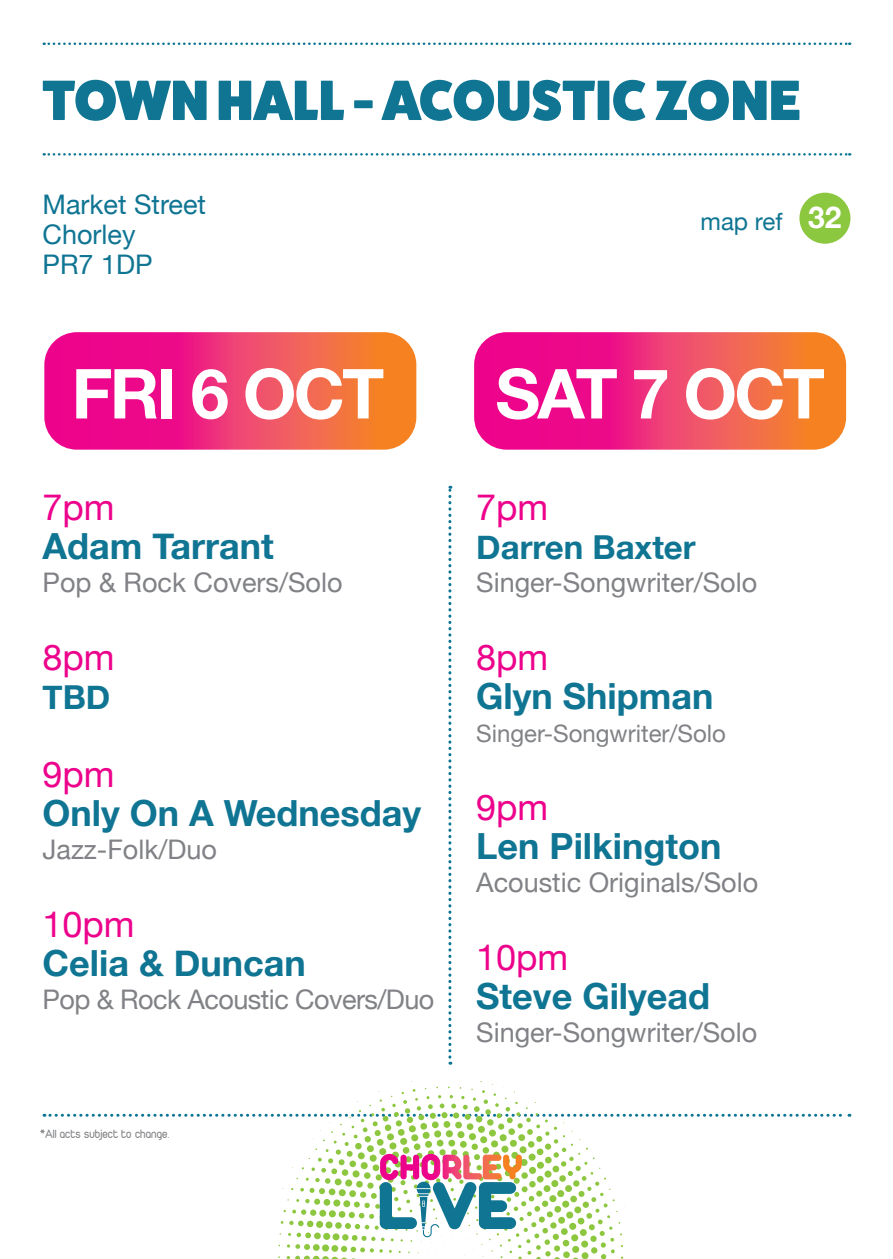
<style>
.page{position:relative;width:893px;height:1259px;background:#fff}
.page>*{position:absolute;margin:0;border:0;box-sizing:border-box;transform-origin:0 0}
.t1{font:700 69px "Helvetica Neue";letter-spacing:-.04em;color:#fff}
.t2{font:800 57px "Fat Frank";letter-spacing:.01em;color:#0f7593}
.t3{font:700 36px "Helvetica Neue";color:#0f7593}
.t4{font:36px "Helvetica Neue";color:#ed028c}
.t5{font:700 33px "Helvetica Neue";color:#0f7593}
.t6{font:27px "Helvetica Neue";color:#808285}
.t7{font:27px "Helvetica Neue";letter-spacing:-.02em;color:#808285}
.t8{font:27px/30px "Helvetica Neue";color:#0f7593}
.t9{font:24px "Helvetica Neue";color:#808285}
.t10{font:24px "Helvetica Neue";color:#0f7593}
.t11{font:12.6px "Duepuntozero";color:#808285}
.s1{font-weight:700;font-size:30px;color:#fff}
</style>
<div class="page">
<svg style="left:42px;top:330px;width:376px;height:122px;background:#ef3d6a"></svg>
<div style="left:40px;top:328px;width:381px;height:126px;border:4px solid #fff;border-radius:35px"></div>
<svg style="left:44px;top:153px;width:806px;height:3px"></svg>
<svg style="left:44px;top:43px;width:806px;height:2px"></svg>
<svg style="left:448px;top:486px;width:3px;height:578px"></svg>
<svg style="left:44px;top:1081px;width:806px;height:178px"></svg>
<svg style="left:472px;top:330px;width:376px;height:122px;background:#ef3d6b"></svg>
<div style="left:470px;top:328px;width:380px;height:126px;border:4px solid #fff;border-radius:35px"></div>
<div style="left:799px;top:193px;width:51px;height:51px;background:#8cc740;border-radius:50%"></div>
<h2 class="t2" style="left:43px;top:68px;width:759px">TOWN HALL - ACOUSTIC ZONE</h2>
<p class="t8" style="left:43px;top:191px;width:165px">Market Street<br>Chorley<br>PR7 1DP</p>
<h1 class="t1" style="left:72px;top:340px;width:314px">FRI 6 OCT</h1>
<h3 class="t4" style="left:43px;top:481px;width:74px">7pm</h3>
<h3 class="t3" style="left:43px;top:517px;width:233px">Adam Tarrant</h3>
<p class="t6" style="left:43px;top:562px;width:301px">Pop &amp; Rock Covers/Solo</p>
<h3 class="t4" style="left:43px;top:631px;width:74px">8pm</h3>
<p class="t5" style="left:43px;top:671px;width:69px">TBD</p>
<h3 class="t4" style="left:43px;top:748px;width:74px">9pm</h3>
<h3 class="t3" style="left:43px;top:784px;width:380px">Only On A Wednesday</h3>
<p class="t6" style="left:43px;top:829px;width:176px">Jazz-Folk/Duo</p>
<h3 class="t4" style="left:43px;top:898px;width:94px">10pm</h3>
<h3 class="t3" style="left:43px;top:934px;width:265px">Celia &amp; Duncan</h3>
<p class="t7" style="left:43px;top:979px;width:393px">Pop &amp; Rock Acoustic Covers/Duo</p>
<p class="t11" style="left:40px;top:1127px;width:131px">*All acts subject to change.</p>
<p class="t10" style="left:701px;top:204px;width:143px">map ref <span class="s1">32</span></p>
<h1 class="t1" style="left:495px;top:340px;width:331px">SAT 7 OCT</h1>
<h3 class="t4" style="left:476px;top:481px;width:74px">7pm</h3>
<p class="t5" style="left:476px;top:521px;width:221px">Darren Baxter</p>
<p class="t6" style="left:476px;top:562px;width:282px">Singer-Songwriter/Solo</p>
<h3 class="t4" style="left:476px;top:631px;width:74px">8pm</h3>
<h3 class="t3" style="left:476px;top:667px;width:239px">Glyn Shipman</h3>
<p class="t9" style="left:476px;top:716px;width:251px">Singer-Songwriter/Solo</p>
<h3 class="t4" style="left:476px;top:781px;width:74px">9pm</h3>
<h3 class="t3" style="left:476px;top:817px;width:247px">Len Pilkington</h3>
<p class="t6" style="left:476px;top:862px;width:283px">Acoustic Originals/Solo</p>
<h3 class="t4" style="left:476px;top:931px;width:94px">10pm</h3>
<h3 class="t3" style="left:476px;top:967px;width:235px">Steve Gilyead</h3>
<p class="t6" style="left:476px;top:1012px;width:282px">Singer-Songwriter/Solo</p>
</div>
